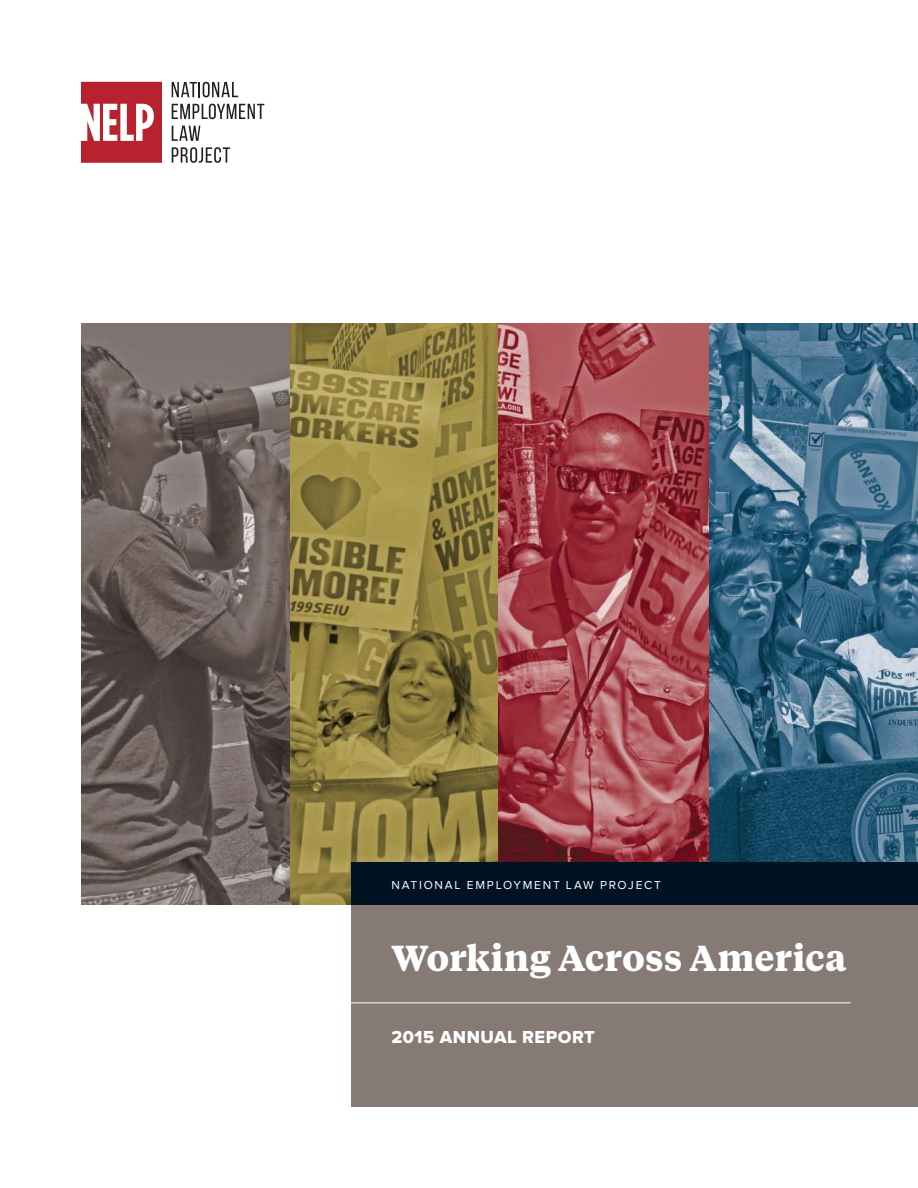
<style>
.page{position:relative;width:918px;height:1188px;background:#fff}
.page>*{position:absolute;margin:0;border:0;box-sizing:border-box;transform-origin:0 0}
.t1{font:700 36px "Tiempos Text";color:#fff}
.t2{font:18px "Proxima Nova Extrabld";letter-spacing:.025em;color:#fff}
.t3{font:12px "Proxima Nova";letter-spacing:.145em;color:#fff}
</style>
<div class="page">
<img style="left:289px;top:323px;width:210px;height:582px">
<svg style="left:708px;top:323px;width:210px;height:540px;background:#456882"></svg>
<svg style="left:499px;top:323px;width:209px;height:540px;background:#a3484f"></svg>
<svg style="left:82px;top:323px;width:207px;height:582px;background:#6a5f5d"></svg>
<svg style="left:81px;top:82px;width:81px;height:81px"></svg>
<svg style="left:172px;top:82px;width:66px;height:15px"></svg>
<svg style="left:172px;top:104px;width:92px;height:15px"></svg>
<svg style="left:172px;top:126px;width:28px;height:15px"></svg>
<svg style="left:172px;top:147px;width:58px;height:16px"></svg>
<div style="left:351px;top:863px;width:567px;height:243px;background:#867a75"></div>
<div style="left:351px;top:863px;width:567px;height:42px;background:#001322"></div>
<hr style="left:351px;top:1002px;width:500px;height:1px;background:#fff">
<p class="t3" style="left:392px;top:880px;width:271px">NATIONAL EMPLOYMENT LAW PROJECT</p>
<h1 class="t1" style="left:392px;top:943px;width:456px">Working Across America</h1>
<h2 class="t2" style="left:392px;top:1030px;width:205px">2015 ANNUAL REPORT</h2>
</div>
